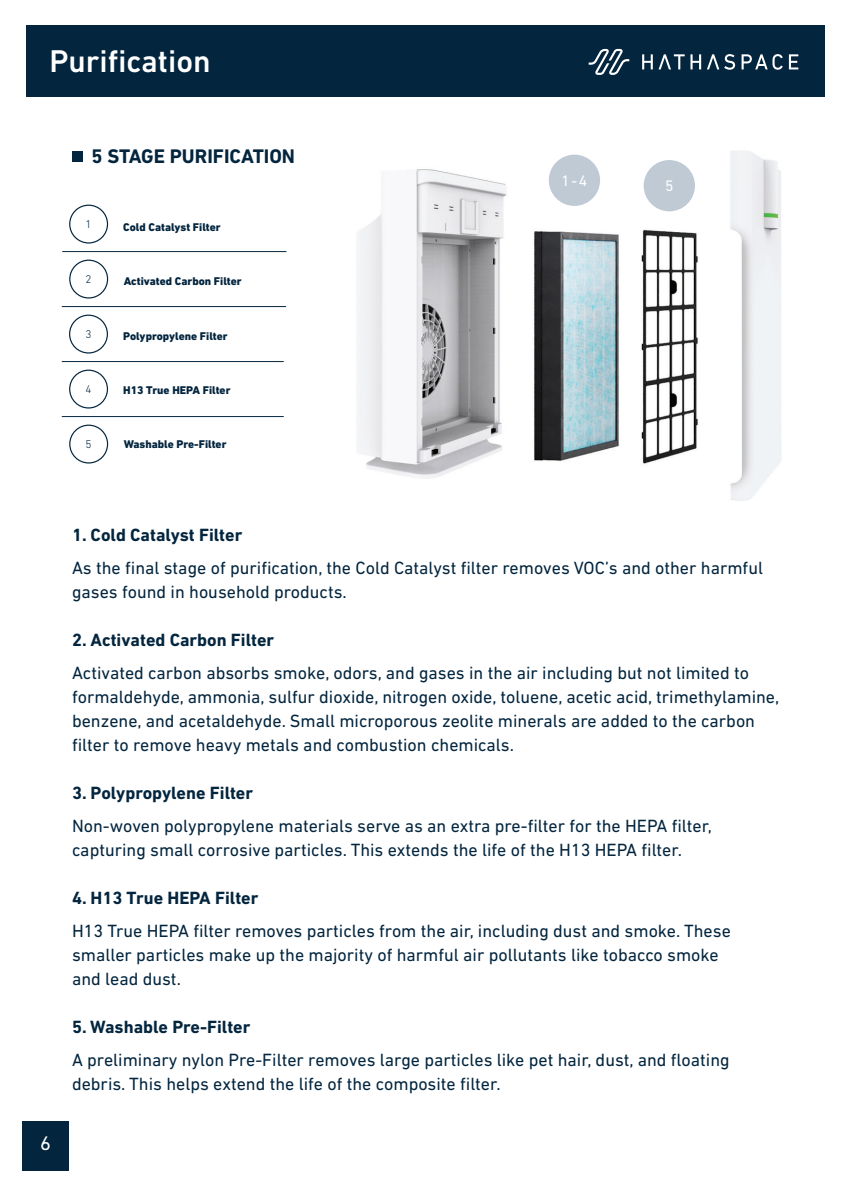
<style>
.page{position:relative;width:851px;height:1194px;background:#fff}
.page>*{position:absolute;margin:0;border:0;box-sizing:border-box;transform-origin:0 0}
.t1{font:500 32px "DIN Next LT Pro";color:#fff}
.t2{font:700 20px "DIN Next LT Pro";color:#03253e}
.t3{font:20px "DIN Next LT Pro";color:#fff}
.t4{font:18px/24px "DIN Next LT Pro";color:#03253e}
.t5{font:700 18px "DIN Next LT Pro";color:#03253e}
.t6{font:15.4px "DIN Next LT Pro";color:#fff}
.t7{font:800 11.4px "DIN Next LT Pro";color:#03253e}
.t8{font:300 11.4px "DIN Next LT Pro";color:#03253e}
</style>
<div class="page">
<div style="left:26px;top:25px;width:798px;height:72px;background:#03253e"></div>
<svg style="left:588px;top:49px;width:41px;height:26px"></svg>
<svg style="left:642px;top:54px;width:156px;height:16px"></svg>
<div style="left:72px;top:151px;width:10px;height:10px;background:#03253e"></div>
<img style="left:357px;top:151px;width:424px;height:350px">
<hr style="left:62px;top:251px;width:224px;height:1px;background:#03253e">
<hr style="left:62px;top:306px;width:224px;height:1px;background:#03253e">
<div style="left:69px;top:314px;width:39px;height:39px;border:1px solid #03253e;border-radius:50%"></div>
<hr style="left:62px;top:361px;width:222px;height:1px;background:#03253e">
<div style="left:69px;top:369px;width:39px;height:39px;border:1px solid #03253e;border-radius:50%"></div>
<hr style="left:62px;top:416px;width:222px;height:1px;background:#03253e">
<div style="left:69px;top:259px;width:39px;height:39px;border:1px solid #03253e;border-radius:50%"></div>
<div style="left:69px;top:204px;width:39px;height:39px;border:1px solid #03253e;border-radius:50%"></div>
<div style="left:69px;top:424px;width:39px;height:39px;border:1px solid #03253e;border-radius:50%"></div>
<div style="left:548px;top:155px;width:52px;height:51px;background:#bfcad4;border-radius:50%"></div>
<div style="left:643px;top:160px;width:52px;height:51px;background:#bfcad4;border-radius:50%"></div>
<div style="left:22px;top:1120px;width:47px;height:50px;background:#03253e"></div>
<h1 class="t1" style="left:49px;top:42px;width:163px">Purification</h1>
<p class="t2" style="left:92px;top:144px;width:205px">5 STAGE PURIFICATION</p>
<p class="t8" style="left:86px;top:217px;width:8px">1</p>
<p class="t7" style="left:123px;top:220px;width:99px">Cold Catalyst Filter</p>
<p class="t8" style="left:86px;top:272px;width:8px">2</p>
<p class="t7" style="left:124px;top:274px;width:119px">Activated Carbon Filter</p>
<p class="t8" style="left:85px;top:327px;width:8px">3</p>
<p class="t7" style="left:123px;top:329px;width:106px">Polypropylene Filter</p>
<p class="t8" style="left:85px;top:382px;width:8px">4</p>
<p class="t7" style="left:123px;top:383px;width:109px">H13 True HEPA Filter</p>
<p class="t8" style="left:86px;top:437px;width:8px">5</p>
<p class="t7" style="left:124px;top:437px;width:104px">Washable Pre-Filter</p>
<p class="t6" style="left:561px;top:171px;width:27px">1-4</p>
<p class="t6" style="left:665px;top:177px;width:10px">5</p>
<p class="t3" style="left:40px;top:1131px;width:12px">6</p>
<p class="t5" style="left:72px;top:524px;width:172px">1. Cold Catalyst Filter</p>
<p class="t4" style="left:72px;top:555px;width:692px">As the final stage of purification, the Cold Catalyst filter removes VOC’s and other harmful gases found in household products.</p>
<p class="t5" style="left:72px;top:629px;width:204px">2. Activated Carbon Filter</p>
<p class="t4" style="left:72px;top:660px;width:708px">Activated carbon absorbs smoke, odors, and gases in the air including but not limited to formaldehyde, ammonia, sulfur dioxide, nitrogen oxide, toluene, acetic acid, trimethylamine, benzene, and acetaldehyde. Small microporous zeolite minerals are added to the carbon filter to remove heavy metals and combustion chemicals.</p>
<p class="t5" style="left:72px;top:782px;width:182px">3. Polypropylene Filter</p>
<p class="t4" style="left:72px;top:813px;width:641px">Non-woven polypropylene materials serve as an extra pre-filter for the HEPA filter, capturing small corrosive particles. This extends the life of the H13 HEPA filter.</p>
<p class="t5" style="left:72px;top:887px;width:188px">4. H13 True HEPA Filter</p>
<p class="t4" style="left:72px;top:918px;width:660px">H13 True HEPA filter removes particles from the air, including dust and smoke. These smaller particles make up the majority of harmful air pollutants like tobacco smoke and lead dust.</p>
<p class="t5" style="left:72px;top:1016px;width:180px">5. Washable Pre-Filter</p>
<p class="t4" style="left:72px;top:1047px;width:659px">A preliminary nylon Pre-Filter removes large particles like pet hair, dust, and floating debris. This helps extend the life of the composite filter.</p>
</div>
